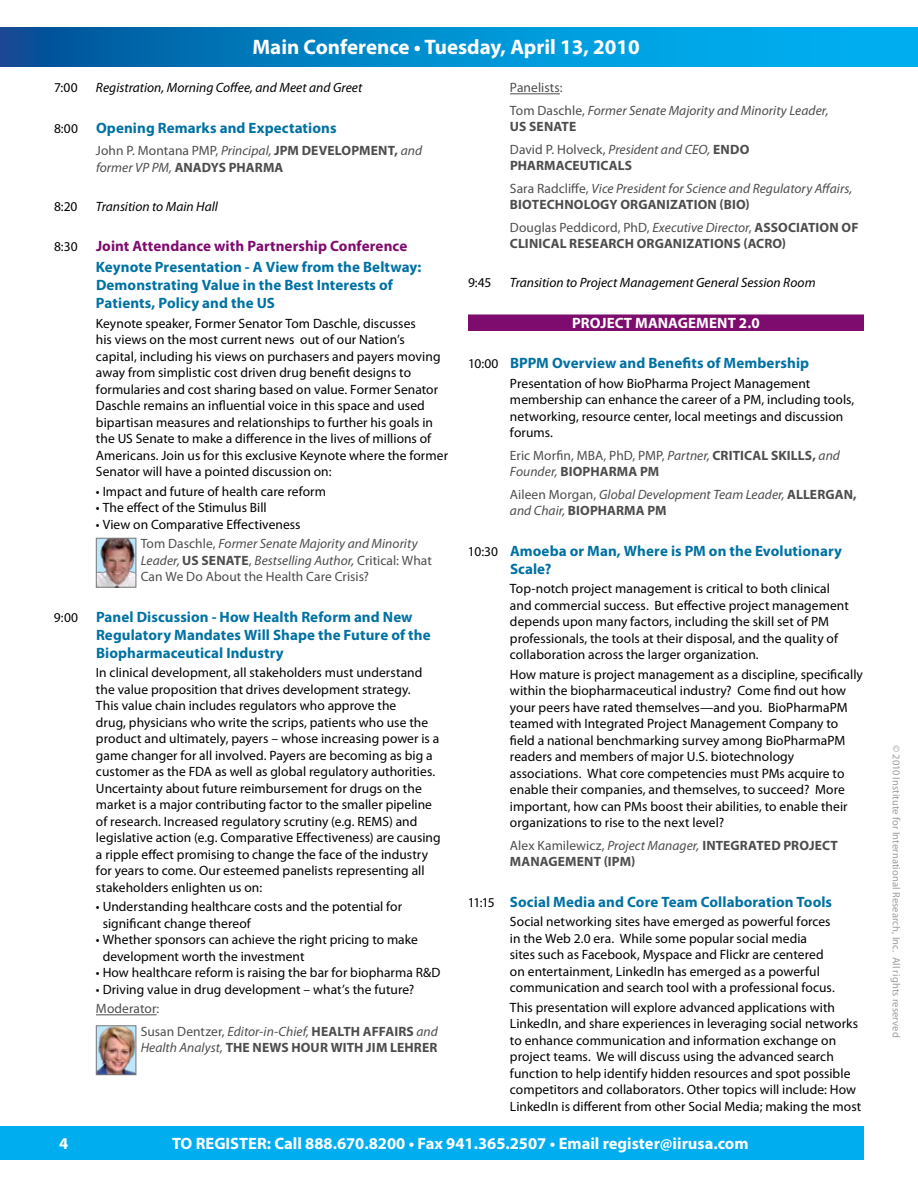
<style>
.page{position:relative;width:918px;height:1188px;background:#fff}
.page>*{position:absolute;margin:0;border:0;box-sizing:border-box;transform-origin:0 0}
.t1{font:700 21px "Myriad Pro";color:#fff}
.t2{font:700 16.5px "Myriad Pro";color:#fff}
.t3{font:700 15px/18px "Myriad Pro";letter-spacing:.005em;color:#0071a3}
.t4{font:700 15px/21px "Myriad Pro";letter-spacing:.005em;color:#7e0c6e}
.t5{font:700 15px "Myriad Pro";letter-spacing:.005em;color:#fff}
.t6{font:13.5px/16.5px "Myriad Pro";letter-spacing:.005em;color:#000}
.t7{font:italic 13.5px/22.5px "Myriad Pro";letter-spacing:.005em;color:#4d4d4f}
.t8{font:13.5px/22.5px "Myriad Pro";letter-spacing:.005em;color:#4d4d4f}
.t9{font:700 13.5px/16.5px "Myriad Pro";letter-spacing:.01em;color:#4d4d4f}
.t10{font:italic 13.5px "Myriad Pro";color:#000}
.t11{font:10.5px "Myriad";letter-spacing:.01em;color:#9b9da0}
.s1{font-weight:400;font-size:13.5px;color:#000}
.s2{font-style:normal}
.s3{font-weight:700;font-style:normal}
.s4{color:#0071a3}
.s5{color:#4d4d4f}
.s6{font-style:italic;color:#4d4d4f}
.s7{font-style:italic}
.s8{font-weight:700}
.s9{font-weight:400;font-style:italic}
.s10{font-weight:400}
</style>
<div class="page">
<div style="left:0;top:1126px;width:864px;height:34px;background:#00aeef"></div>
<svg style="left:0;top:27px;width:918px;height:39px;background:#008bcc"></svg>
<hr style="left:96px;top:1014px;width:61px;height:1px;background:#4d4d4f">
<img style="left:98px;top:540px;width:36px;height:45px">
<div style="left:96px;top:538px;width:40px;height:49px;border:1px solid #757779"></div>
<img style="left:98px;top:1027px;width:36px;height:46px">
<div style="left:96px;top:1025px;width:40px;height:50px;border:1px solid #757779"></div>
<hr style="left:510px;top:93px;width:50px;height:1px;background:#4d4d4f">
<div style="left:468px;top:314px;width:396px;height:17px;background:#7e0c6e"></div>
<h1 class="t1" style="left:252px;top:34px;width:389px">Main Conference • Tuesday, April 13, 2010</h1>
<p class="t6" style="left:54px;top:79px;width:25px">7:00</p>
<p class="t10" style="left:96px;top:80px;width:268px">Registration, Morning Coffee, and Meet and Greet</p>
<p class="t3" style="left:54px;top:118px;width:284px"><span class="s1">8:00</span> Opening Remarks and Expectations</p>
<p class="t7" style="left:96px;top:142px;width:328px;line-height:16.5px"><span class="s2">John P. Montana PMP,</span> Principal, <span class="s3">JPM Developme nt,</span> and former VP PM, <span class="s3">Anady</span></p>
<p class="t9" style="left:219px;top:159px;width:55px">s Pharma</p>
<p class="t6" style="left:54px;top:198px;width:25px">8:20</p>
<p class="t10" style="left:96px;top:198px;width:124px">Transition to Main Hall</p>
<p class="t4" style="left:96px;top:235px;width:327px;text-indent:-42px"><span class="s1">8:30</span> Joint Attendance with Partnership Conference<br><span class="s4">Keynote Presentation - A View from the Beltway:</span></p>
<p class="t3" style="left:96px;top:276px;width:299px">Demonstrating Value in the Best Interests of<br>Patients, Policy and the US</p>
<p class="t6" style="left:96px;top:315px;width:354px">Keynote speaker, Former Senator Tom Daschle, discusses<br>his views on the most current news out of our Nation’s capital, including his views on purchasers and payers moving away from simplistic cost driven drug benefit designs to formularies and cost sharing based on value. Former Senator Daschle remains an influential voice in this space and used bipartisan measures and relationships to further his goals in the US Senate to make a difference in the lives of millions of Americans. Join us for this exclusive Keynote where the former Senator will have a pointed discussion on:</p>
<p class="t6" style="left:96px;top:483px;width:232px">• Impact and future of health care reform</p>
<p class="t6" style="left:96px;top:499px;width:172px">• The effect of the Stimulus Bill</p>
<p class="t6" style="left:141px;top:514px;width:278px;line-height:19.5px;text-indent:-45px">• View on Comparative Effectiveness<br><span class="s5">Tom Daschle,</span> <span class="s6">Former Senate Majority and Minority</span></p>
<p class="t8" style="left:141px;top:552px;width:293px;line-height:16.5px"><span class="s7">Leader,</span> <span class="s8">US Se nate</span>, <span class="s7">Bestselling Author,</span> Critical: What<br>Can We Do About the Health Care Crisis?</p>
<p class="t3" style="left:96px;top:607px;width:336px;text-indent:-42px"><span class="s1">9:00</span> Panel Discussion - How Health Reform and New<br>Regulatory Mandates Will Shape the Future of the<br>Biopharmaceutical Industry</p>
<p class="t6" style="left:96px;top:664px;width:346px">In clinical development, all stakeholders must understand the value proposition that drives development strategy.<br>This value chain includes regulators who approve the<br>drug, physicians who write the scrips, patients who use the product and ultimately, payers – whose increasing power is a game changer for all involved. Payers are becoming as big a customer as the FDA as well as global regulatory authorities.<br>Uncertainty about future reimbursement for drugs on the market is a major contributing factor to the smaller pipeline of research. Increased regulatory scrutiny (e.g. REMS) and legislative action (e.g. Comparative Effectiveness) are causing a ripple effect promising to change the face of the industry for years to come. Our esteemed panelists representing all stakeholders enlighten us on:</p>
<p class="t6" style="left:103px;top:898px;width:301px;text-indent:-7px">• Understanding healthcare costs and the potential for significant change thereof</p>
<p class="t6" style="left:103px;top:931px;width:317px;text-indent:-7px">• Whether sponsors can achieve the right pricing to make development worth the investment</p>
<p class="t6" style="left:96px;top:964px;width:346px">• How healthcare reform is raising the bar for biopharma R&amp;D</p>
<p class="t6" style="left:96px;top:981px;width:320px">• Driving value in drug development – what’s the future?</p>
<p class="t8" style="left:141px;top:997px;width:180px;text-indent:-45px">Moderator:<br>Susan Dentzer, <span class="s7">Editor-in-Chief,</span> <span class="s8">Heal</span></p>
<p class="t9" style="left:343px;top:1023px;width:96px">th Affairs <span class="s9">and</span></p>
<p class="t7" style="left:141px;top:1036px;width:123px">Health Analyst, <span class="s3">The New</span></p>
<p class="t9" style="left:281px;top:1039px;width:158px">s Hour with Jim Lehrer</p>
<p class="t7" style="left:510px;top:76px;width:320px"><span class="s2">Panelists:<br>Tom Daschle,</span> Former Senate Majority and Minority Leader,</p>
<p class="t7" style="left:510px;top:115px;width:241px"><span class="s3">US Se nate<br></span><span class="s2">David P. Holveck,</span> President and CEO, <span class="s3">Endo</span></p>
<p class="t9" style="left:510px;top:157px;width:44px">Pharmace</p>
<p class="t7" style="left:510px;top:154px;width:344px;text-indent:70px"><span class="s3">uticals<br></span><span class="s2">Sara Radcliffe,</span> Vice President for Science and Regulatory Affairs,</p>
<p class="t9" style="left:510px;top:196px;width:17px">Biotec</p>
<p class="t9" style="left:555px;top:196px;width:85px">hnology Orga</p>
<p class="t9" style="left:657px;top:196px;width:30px">nizatio</p>
<p class="t8" style="left:510px;top:193px;width:348px;text-indent:198px"><span class="s8">n (BIO)<br></span>Douglas Peddicord, PhD, <span class="s7">Executive Director</span>, <span class="s8">Association of</span></p>
<p class="t9" style="left:510px;top:235px;width:77px">Clinical Researc</p>
<p class="t9" style="left:625px;top:235px;width:32px">h Orga</p>
<p class="t9" style="left:673px;top:235px;width:30px">nizatio</p>
<p class="t9" style="left:724px;top:235px;width:64px">ns (ACRO)</p>
<p class="t6" style="left:468px;top:274px;width:25px">9:45</p>
<p class="t10" style="left:510px;top:275px;width:307px">Transition to Project Management General Session Room</p>
<p class="t5" style="left:572px;top:313px;width:127px">Project Manageme</p>
<p class="t5" style="left:717px;top:313px;width:44px">nt 2.0</p>
<p class="t3" style="left:468px;top:354px;width:343px"><span class="s1">10:00</span> BPPM Overview and Benefits of Membership</p>
<p class="t6" style="left:510px;top:375px;width:346px">Presentation of how BioPharma Project Management membership can enhance the career of a PM, including tools, networking, resource center, local meetings and discussion forums.</p>
<p class="t8" style="left:510px;top:444px;width:244px">Eric Morfin, MBA, PhD, PMP, <span class="s7">Partner,</span> <span class="s8">Critical</span></p>
<p class="t9" style="left:771px;top:447px;width:70px">Skills, <span class="s9">and</span></p>
<p class="t7" style="left:510px;top:460px;width:348px">Founder, <span class="s3">BioPharma PM<br></span><span class="s2">Aileen Morgan,</span> Global Development Team Leader, <span class="s3">Alle rgan,</span></p>
<p class="t9" style="left:510px;top:502px;width:158px"><span class="s9">and Chair,</span> BioPharma PM</p>
<p class="t3" style="left:510px;top:541px;width:334px;text-indent:-42px"><span class="s1">10:30</span> Amoeba or Man, Where is PM on the Evolutionary<br>Scale?</p>
<p class="t6" style="left:510px;top:580px;width:340px">Top-notch project management is critical to both clinical and commercial success. But effective project management depends upon many factors, including the skill set of PM professionals, the tools at their disposal, and the quality of collaboration across the larger organization.</p>
<p class="t6" style="left:510px;top:666px;width:354px">How mature is project management as a discipline, specifically within the biopharmaceutical industry? Come find out how your peers have rated themselves—and you. BioPharmaPM teamed with Integrated Project Management Company to field a national benchmarking survey among BioPharmaPM readers and members of major U.S. biotechnology associations. What core competencies must PMs acquire to enable their companies, and themselves, to succeed? More important, how can PMs boost their abilities, to enable their organizations to rise to the next level?</p>
<p class="t9" style="left:510px;top:837px;width:329px"><span class="s10">Alex Kamilewicz,</span> <span class="s9">Project Manager,</span> Integrated Project<br>Manageme</p>
<p class="t9" style="left:584px;top:853px;width:52px">nt (IPM)</p>
<p class="t3" style="left:468px;top:892px;width:366px"><span class="s1">11:15</span> Social Media and Core Team Collaboration Tools</p>
<p class="t6" style="left:510px;top:914px;width:326px">Social networking sites have emerged as powerful forces in the Web 2.0 era. While some popular social media sites such as Facebook, Myspace and Flickr are centered on entertainment, LinkedIn has emerged as a powerful communication and search tool with a professional focus.</p>
<p class="t6" style="left:510px;top:999px;width:353px">This presentation will explore advanced applications with LinkedIn, and share experiences in leveraging social networks to enhance communication and information exchange on project teams. We will discuss using the advanced search function to help identify hidden resources and spot possible competitors and collaborators. Other topics will include: How LinkedIn is different from other Social Media; making the most</p>
<p class="t2" style="left:59px;top:1132px;width:11px">4</p>
<p class="t2" style="left:172px;top:1133px;width:578px">TO REGISTER: Call 888.670.8200 • Fax 941.365.2507 • Email register@iirusa.com</p>
<p class="t11" style="left:902px;top:745px;width:294px;rotate:90deg">© 2010 Institute for International Research, Inc. All rights reserved</p>
</div>
